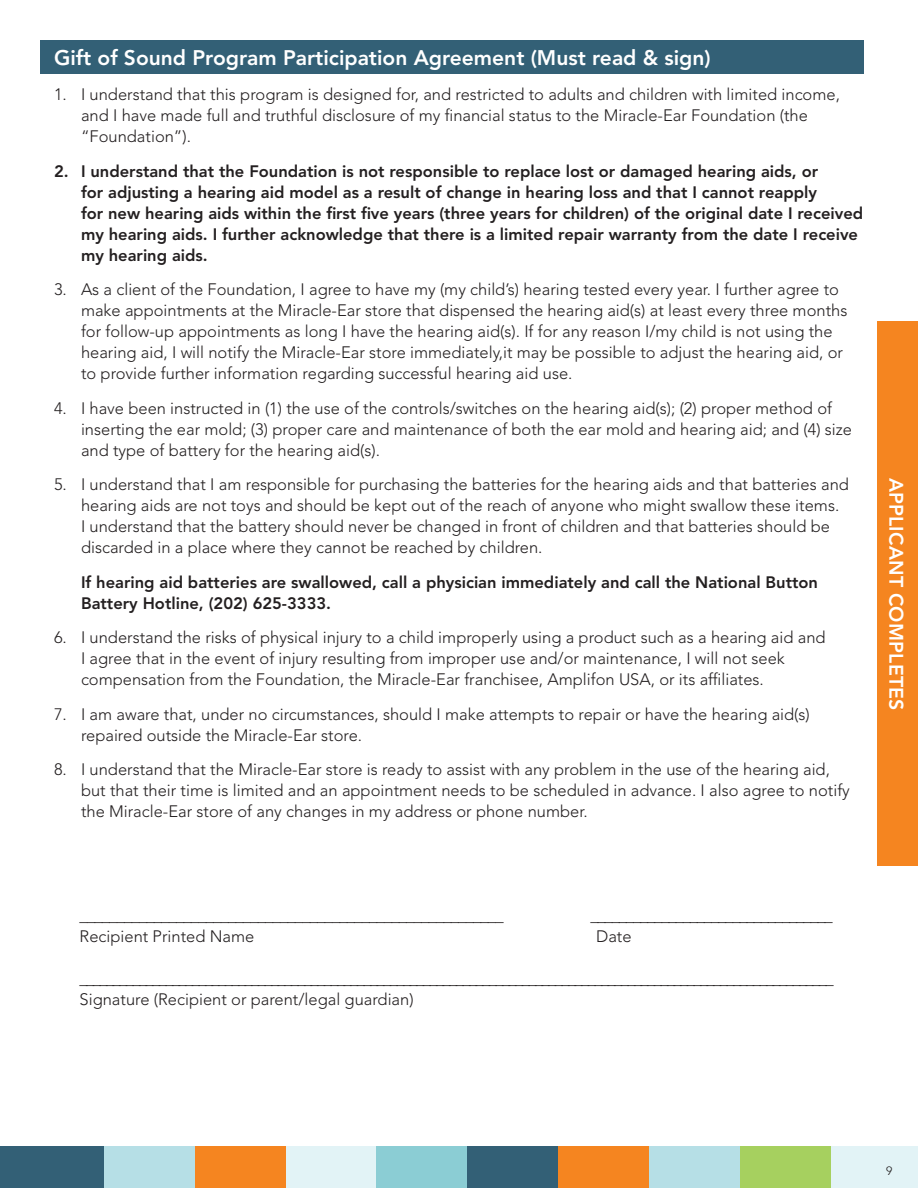
<style>
.page{position:relative;width:918px;height:1188px;background:#fff}
.page>*{position:absolute;margin:0;border:0;box-sizing:border-box;transform-origin:0 0}
.t1{font:800 21px "Avenir LT Std";color:#fff}
.t2{font:800 19.5px "Avenir LT Std";letter-spacing:.01em;color:#fff}
.t3{font:300 16.5px/21px "Avenir LT Std";color:#231f20}
.t4{font:800 16.5px/21px "Avenir LT Std";color:#231f20}
.t5{font:300 12px "Avenir LT Std";color:#231f20}
</style>
<div class="page">
<div style="left:286px;top:1146px;width:91px;height:42px;background:#e2f3f6"></div>
<div style="left:831px;top:1146px;width:87px;height:42px;background:#e2f3f6"></div>
<div style="left:0;top:1146px;width:104px;height:42px;background:#336076"></div>
<div style="left:558px;top:1146px;width:91px;height:42px;background:#f58520"></div>
<div style="left:377px;top:1146px;width:90px;height:42px;background:#8bcdd4"></div>
<div style="left:104px;top:1146px;width:91px;height:42px;background:#b6dfe6"></div>
<div style="left:649px;top:1146px;width:91px;height:42px;background:#b6dfe6"></div>
<div style="left:467px;top:1146px;width:91px;height:42px;background:#336076"></div>
<div style="left:195px;top:1146px;width:91px;height:42px;background:#f58520"></div>
<div style="left:740px;top:1146px;width:91px;height:42px;background:#a6d05f"></div>
<div style="left:40px;top:40px;width:824px;height:34px;background:#336076"></div>
<div style="left:878px;top:322px;width:40px;height:544px;background:#f58520"></div>
<p class="t1" style="left:54px;top:45px;width:658px">Gift of Sound Program Participation Agreement (Must read &amp; sign)</p>
<p class="t3" style="left:81px;top:84px;width:760px;text-indent:-27px">1. I understand that this program is designed for, and restricted to adults and children with limited income, and I have made full and truthful disclosure of my financial status to the Miracle-Ear Foundation (the “Foundation”).</p>
<p class="t4" style="left:81px;top:161px;width:784px;text-indent:-27px">2. I understand that the Foundation is not responsible to replace lost or damaged hearing aids, or<br>for adjusting a hearing aid model as a result of change in hearing loss and that I cannot reapply<br>for new hearing aids within the first five years (three years for children) of the original date I received my hearing aids. I further acknowledge that there is a limited repair warranty from the date I receive my hearing aids.</p>
<p class="t3" style="left:81px;top:279px;width:768px;text-indent:-27px">3. As a client of the Foundation, I agree to have my (my child’s) hearing tested every year. I further agree to make appointments at the Miracle-Ear store that dispensed the hearing aid(s) at least every three months for follow-up appointments as long I have the hearing aid(s). If for any reason I/my child is not using the hearing aid, I will notify the Miracle-Ear store immediately,it may be possible to adjust the hearing aid, or to provide further information regarding successful hearing aid use.</p>
<p class="t3" style="left:81px;top:398px;width:773px;text-indent:-27px">4. I have been instructed in (1) the use of the controls/switches on the hearing aid(s); (2) proper method of inserting the ear mold; (3) proper care and maintenance of both the ear mold and hearing aid; and (4) size and type of battery for the hearing aid(s).</p>
<p class="t3" style="left:81px;top:474px;width:769px;text-indent:-27px">5. I understand that I am responsible for purchasing the batteries for the hearing aids and that batteries and hearing aids are not toys and should be kept out of the reach of anyone who might swallow these items.<br>I understand that the battery should never be changed in front of children and that batteries should be discarded in a place where they cannot be reached by children.</p>
<p class="t4" style="left:81px;top:572px;width:739px">If hearing aid batteries are swallowed, call a physician immediately and call the National Button<br>Battery Hotline, (202) 625-3333.</p>
<p class="t3" style="left:81px;top:627px;width:746px;text-indent:-27px">6. I understand the risks of physical injury to a child improperly using a product such as a hearing aid and<br>I agree that in the event of injury resulting from improper use and/or maintenance, I will not seek compensation from the Foundation, the Miracle-Ear franchisee, Amplifon USA, or its affiliates.</p>
<p class="t3" style="left:81px;top:704px;width:730px;text-indent:-27px">7. I am aware that, under no circumstances, should I make attempts to repair or have the hearing aid(s) repaired outside the Miracle-Ear store.</p>
<p class="t3" style="left:81px;top:759px;width:770px;text-indent:-27px">8. I understand that the Miracle-Ear store is ready to assist with any problem in the use of the hearing aid, but that their time is limited and an appointment needs to be scheduled in advance. I also agree to notify the Miracle-Ear store of any changes in my address or phone number.</p>
<p class="t2" style="left:908px;top:478px;width:234px;rotate:90deg">APPLICANT COMPLETES</p>
<p class="t3" style="left:80px;top:905px;width:426px">_________________________________________________________</p>
<p class="t3" style="left:590px;top:905px;width:244px">__________________________________</p>
<p class="t3" style="left:80px;top:926px;width:176px">Recipient Printed Name</p>
<p class="t3" style="left:596px;top:926px;width:37px">Date</p>
<p class="t3" style="left:80px;top:968px;width:756px">__________________________________________________________________________________________________________________</p>
<p class="t3" style="left:80px;top:989px;width:336px">Signature (Recipient or parent/legal guardian)</p>
<p class="t5" style="left:886px;top:1163px;width:8px">9</p>
</div>
